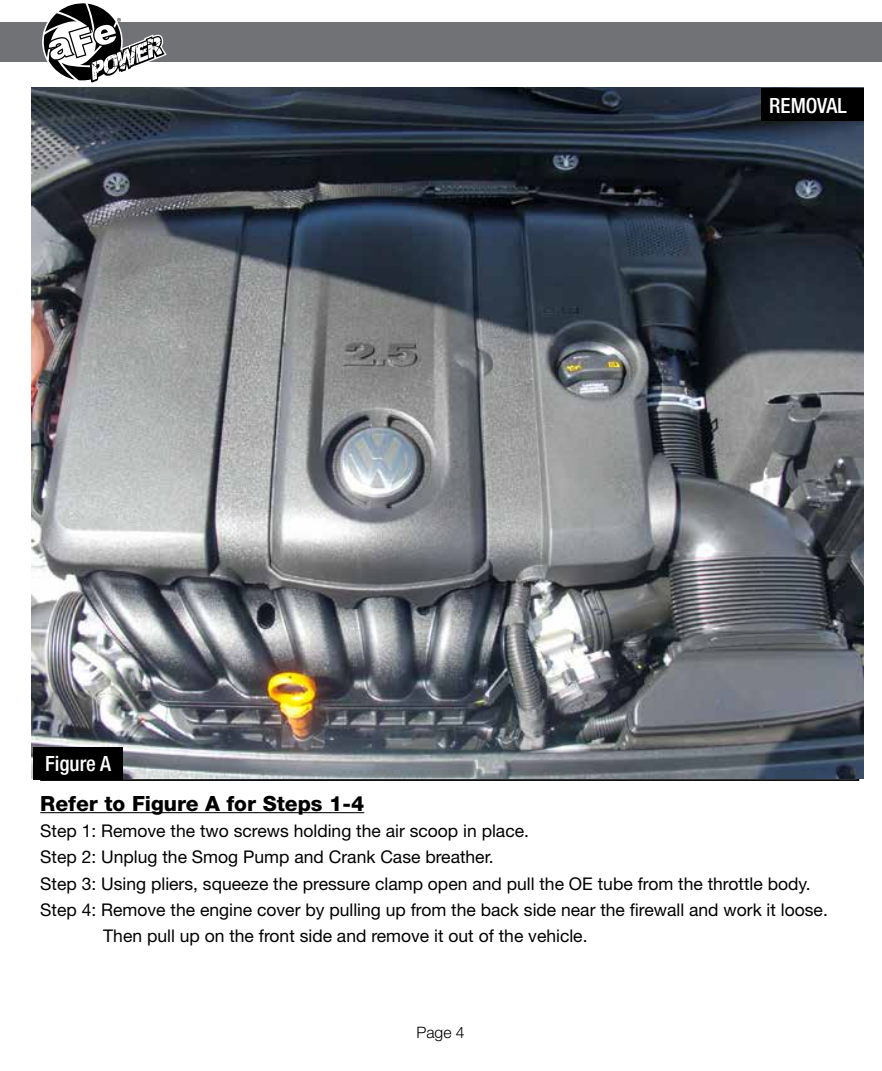
<style>
.page{position:relative;width:882px;height:1071px;background:#fff}
.page>*{position:absolute;margin:0;border:0;box-sizing:border-box;transform-origin:0 0}
.t1{font:800 21px "Helvetica Neue";color:#000}
.t2{font:500 condensed 21px "Helvetica Neue";color:#fff}
.t3{font:17.5px "Helvetica Neue";color:#000}
.t4{font:300 15.75px "Helvetica Neue";color:#000}
</style>
<div class="page">
<img style="left:32px;top:88px;width:832px;height:691px">
<div style="left:0;top:23px;width:882px;height:39px;background:#717275"></div>
<svg style="left:43px;top:3px;width:124px;height:80px"></svg>
<hr style="left:40px;top:812px;width:324px;height:1px;background:#000">
<div style="left:761px;top:88px;width:103px;height:33px;background:#000"></div>
<div style="left:33px;top:747px;width:90px;height:33px;background:#000"></div>
<p class="t2" style="left:45px;top:751px;width:67px">Figure A</p>
<p class="t2" style="left:769px;top:93px;width:79px">REMOVAL</p>
<p class="t1" style="left:40px;top:791px;width:325px">Refer to Figure A for Steps 1-4</p>
<p class="t3" style="left:40px;top:820px;width:490px">Step 1: Remove the two screws holding the air scoop in place.</p>
<p class="t3" style="left:40px;top:847px;width:455px">Step 2: Unplug the Smog Pump and Crank Case breather.</p>
<p class="t3" style="left:40px;top:873px;width:772px">Step 3: Using pliers, squeeze the pressure clamp open and pull the OE tube from the throttle body.</p>
<p class="t3" style="left:40px;top:899px;width:789px">Step 4: Remove the engine cover by pulling up from the back side near the firewall and work it loose.</p>
<p class="t3" style="left:103px;top:925px;width:486px">Then pull up on the front side and remove it out of the vehicle.</p>
<p class="t4" style="left:416px;top:1023px;width:50px">Page 4</p>
</div>
